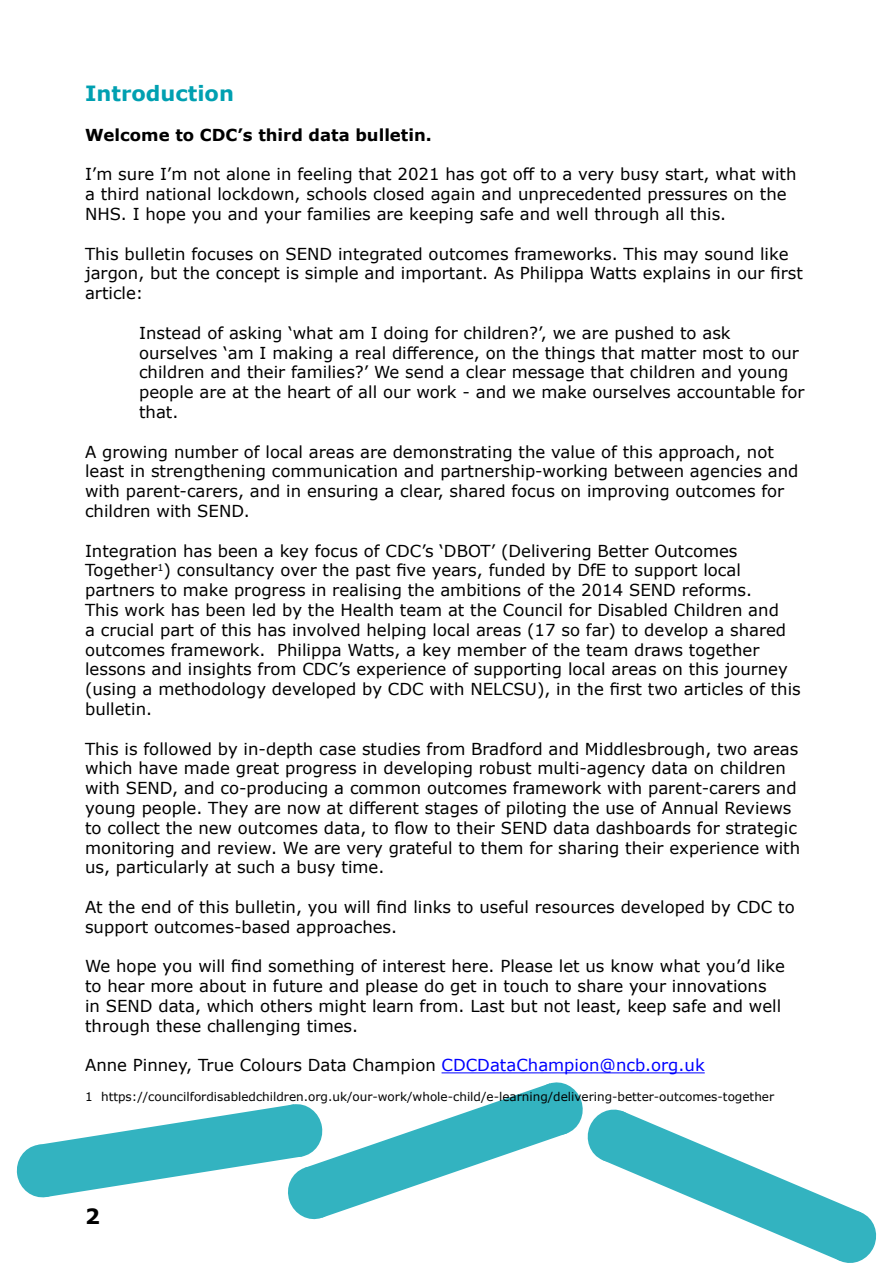
<style>
.page{position:relative;width:893px;height:1263px;background:#fff}
.page>*{position:absolute;margin:0;border:0;box-sizing:border-box;transform-origin:0 0}
.t1{font:700 21px "Verdana";color:#00a0b1}
.t2{font:700 21px "Verdana";color:#000}
.t3{font:16.5px/19.8px "Verdana";color:#000}
.t4{font:700 16.5px "Verdana";color:#000}
.t5{font:12px "Verdana";color:#000}
.s1{color:#00f}
</style>
<div class="page">
<svg style="left:16px;top:1082px;width:861px;height:181px"></svg>
<hr style="left:442px;top:1072px;width:263px;height:1px;background:#00f">
<p class="t1" style="left:85px;top:79px;width:150px">Introduction</p>
<p class="t4" style="left:85px;top:123px;width:348px">Welcome to CDC’s third data bulletin.</p>
<p class="t3" style="left:85px;top:164px;width:713px">I’m sure I’m not alone in feeling that 2021 has got off to a very busy start, what with a third national lockdown, schools closed again and unprecedented pressures on the<br>NHS. I hope you and your families are keeping safe and well through all this.</p>
<p class="t3" style="left:85px;top:243px;width:719px">This bulletin focuses on SEND integrated outcomes frameworks. This may sound like jargon, but the concept is simple and important. As Philippa Watts explains in our first article:</p>
<p class="t3" style="left:139px;top:323px;width:667px">Instead of asking ‘what am I doing for children?’, we are pushed to ask ourselves ‘am I making a real difference, on the things that matter most to our children and their families?’ We send a clear message that children and young people are at the heart of all our work - and we make ourselves accountable for that.</p>
<p class="t3" style="left:85px;top:441px;width:715px">A growing number of local areas are demonstrating the value of this approach, not least in strengthening communication and partnership-working between agencies and with parent-carers, and in ensuring a clear, shared focus on improving outcomes for children with SEND.</p>
<p class="t3" style="left:85px;top:540px;width:717px">Integration has been a key focus of CDC’s ‘DBOT’ (Delivering Better Outcomes Together<sup>1</sup>) consultancy over the past five years, funded by DfE to support local partners to make progress in realising the ambitions of the 2014 SEND reforms.<br>This work has been led by the Health team at the Council for Disabled Children and<br>a crucial part of this has involved helping local areas (17 so far) to develop a shared outcomes framework. Philippa Watts, a key member of the team draws together lessons and insights from CDC’s experience of supporting local areas on this journey (using a methodology developed by CDC with NELCSU), in the first two articles of this bulletin.</p>
<p class="t3" style="left:85px;top:738px;width:717px">This is followed by in-depth case studies from Bradford and Middlesbrough, two areas which have made great progress in developing robust multi-agency data on children with SEND, and co-producing a common outcomes framework with parent-carers and young people. They are now at different stages of piloting the use of Annual Reviews to collect the new outcomes data, to flow to their SEND data dashboards for strategic monitoring and review. We are very grateful to them for sharing their experience with us, particularly at such a busy time.</p>
<p class="t3" style="left:85px;top:897px;width:711px">At the end of this bulletin, you will find links to useful resources developed by CDC to support outcomes-based approaches.</p>
<p class="t3" style="left:85px;top:956px;width:701px">We hope you will find something of interest here. Please let us know what you’d like to hear more about in future and please do get in touch to share your innovations in SEND data, which others might learn from. Last but not least, keep safe and well through these challenging times.</p>
<p class="t3" style="left:85px;top:1055px;width:621px">Anne Pinney, True Colours Data Champion <span class="s1">CDCDataChampion@ncb.org.uk</span></p>
<p class="t5" style="left:85px;top:1088px;width:691px">1 https://councilfordisabledchildren.org.uk/our-work/whole-child/e-learning/delivering-better-outcomes-together</p>
<p class="t2" style="left:85px;top:1201px;width:16px">2</p>
</div>
